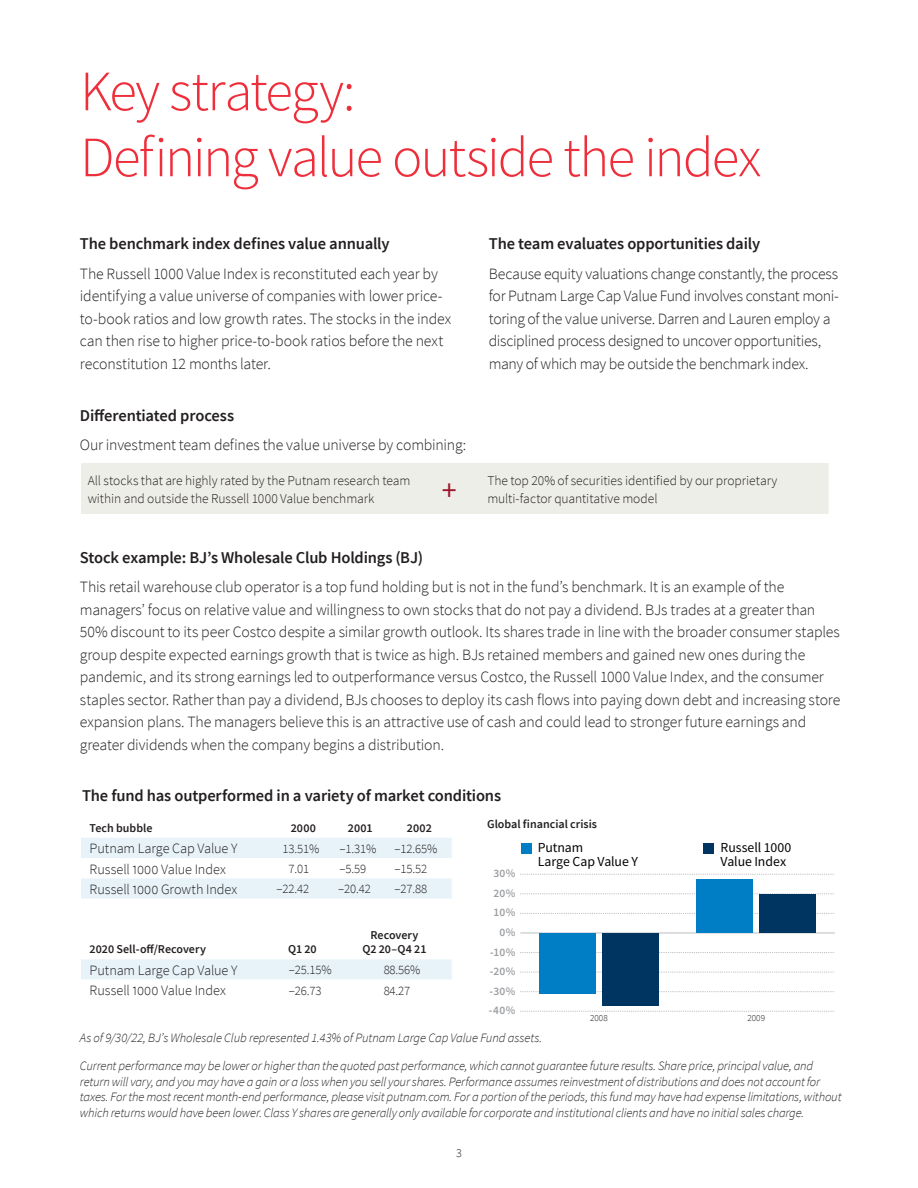
<style>
.page{position:relative;width:918px;height:1188px;background:#fff}
.page>*{position:absolute;margin:0;border:0;box-sizing:border-box;transform-origin:0 0}
.t1{font:300 57px/66px "Source Sans Pro";letter-spacing:-.035em;color:#ee2f3b}
.t2{font:30px "Source Sans Pro";color:#9e172e}
.t3{font:600 16.5px "Source Sans Pro";letter-spacing:-.01em;color:#231f20}
.t4{font:300 15.75px/22.5px "Source Sans Pro";letter-spacing:-.015em;color:#231f20}
.t5{font:300 14.25px "Source Sans Pro";letter-spacing:-.01em;color:#231f20}
.t6{font:13.8px/13.8px "Source Sans Pro";letter-spacing:-.005em;color:#040503}
.t7{font:300 13.5px/18px "Source Sans Pro";letter-spacing:-.005em;color:#231f20}
.t8{font:italic 300 12.75px/15.8px "Source Sans Pro";letter-spacing:-.015em;color:#231f20}
.t9{font:300 12.75px "Source Sans Pro";letter-spacing:-.01em;color:#231f20}
.t10{font:600 12px/14.4px "Source Sans Pro";color:#231f20;text-align:center}
.t11{font:300 12px "Source Sans Pro";color:#231f20}
.t12{font:600 11.55px "Source Sans Pro";letter-spacing:.015em;color:#9d9fa2}
.t13{font:300 9.15px "Source Sans Pro";color:#231f20}
</style>
<div class="page">
<div style="left:81px;top:463px;width:748px;height:51px;background:#eeeee9"></div>
<div style="left:417px;top:463px;width:64px;height:51px;background:#eeeee9"></div>
<svg style="left:520px;top:1011px;width:314px;height:1px"></svg>
<svg style="left:520px;top:991px;width:314px;height:1px"></svg>
<svg style="left:520px;top:972px;width:314px;height:1px"></svg>
<svg style="left:520px;top:952px;width:314px;height:1px"></svg>
<hr style="left:520px;top:933px;width:315px;height:1px;background:#bcbdc0">
<svg style="left:520px;top:913px;width:314px;height:1px"></svg>
<svg style="left:520px;top:894px;width:314px;height:1px"></svg>
<svg style="left:520px;top:874px;width:314px;height:1px"></svg>
<div style="left:602px;top:933px;width:57px;height:72px;background:#003562"></div>
<div style="left:759px;top:894px;width:57px;height:39px;background:#003562"></div>
<div style="left:539px;top:933px;width:57px;height:61px;background:#007ec5"></div>
<div style="left:697px;top:879px;width:56px;height:54px;background:#007ec5"></div>
<div style="left:521px;top:843px;width:11px;height:11px;background:#007ec5"></div>
<div style="left:704px;top:843px;width:10px;height:11px;background:#003562"></div>
<svg style="left:81px;top:838px;width:371px;height:61px"></svg>
<svg style="left:81px;top:959px;width:371px;height:21px;background:#e8f3f9"></svg>
<h1 class="t1" style="left:80px;top:59px;width:683px">Key strategy:<br>Defining value outside the index</h1>
<p class="t3" style="left:80px;top:233px;width:311px">The benchmark index defines value annually</p>
<p class="t4" style="left:80px;top:262px;width:373px">The Russell 1000 Value Index is reconstituted each year by identifying a value universe of companies with lower price&shy;to-book ratios and low growth rates. The stocks in the index can then rise to higher price-to-book ratios before the next reconstitution 12 months later.</p>
<p class="t3" style="left:80px;top:405px;width:156px">Differentiated process</p>
<p class="t4" style="left:80px;top:434px;width:388px">Our investment team defines the value universe by combining:</p>
<p class="t3" style="left:489px;top:233px;width:273px">The team evaluates opportunities daily</p>
<p class="t4" style="left:489px;top:262px;width:352px">Because equity valuations change constantly, the process for Putnam Large Cap Value Fund involves constant moni&shy;toring of the value universe. Darren and Lauren employ a disciplined process designed to uncover opportunities, many of which may be outside the benchmark index.</p>
<p class="t7" style="left:88px;top:471px;width:324px">All stocks that are highly rated by the Putnam research team within and outside the Russell 1000 Value benchmark</p>
<h2 class="t2" style="left:442px;top:471px;width:16px">+</h2>
<p class="t7" style="left:487px;top:471px;width:292px">The top 20% of securities identified by our proprietary multi-factor quantitative model</p>
<p class="t3" style="left:80px;top:547px;width:345px">Stock example: BJ’s Wholesale Club Holdings (BJ)</p>
<p class="t4" style="left:80px;top:576px;width:762px">This retail warehouse club operator is a top fund holding but is not in the fund’s benchmark. It is an example of the managers’ focus on relative value and willingness to own stocks that do not pay a dividend. BJs trades at a greater than 50% discount to its peer Costco despite a similar growth outlook. Its shares trade in line with the broader consumer staples group despite expected earnings growth that is twice as high. BJs retained members and gained new ones during the pandemic, and its strong earnings led to outperformance versus Costco, the Russell 1000 Value Index, and the consumer staples sector. Rather than pay a dividend, BJs chooses to deploy its cash flows into paying down debt and increasing store expansion plans. The managers believe this is an attractive use of cash and could lead to stronger future earnings and greater dividends when the company begins a distribution.</p>
<p class="t3" style="left:82px;top:786px;width:421px">The fund has outperformed in a variety of market conditions</p>
<p class="t10" style="left:90px;top:821px;width:64px">Tech bubble</p>
<p class="t10" style="left:291px;top:821px;width:27px">2000</p>
<p class="t10" style="left:348px;top:821px;width:26px">2001</p>
<p class="t10" style="left:407px;top:821px;width:26px">2002</p>
<p class="t5" style="left:90px;top:840px;width:149px">Putnam Large Cap Value Y</p>
<p class="t9" style="left:282px;top:841px;width:38px">13.51%</p>
<p class="t9" style="left:340px;top:841px;width:38px">–1.31%</p>
<p class="t9" style="left:395px;top:841px;width:44px">–12.65%</p>
<p class="t5" style="left:90px;top:860px;width:138px">Russell 1000 Value Index</p>
<p class="t9" style="left:288px;top:861px;width:22px">7.01</p>
<p class="t9" style="left:340px;top:861px;width:28px">–5.59</p>
<p class="t9" style="left:395px;top:861px;width:34px">–15.52</p>
<p class="t5" style="left:90px;top:880px;width:149px">Russell 1000 Growth Index</p>
<p class="t9" style="left:276px;top:881px;width:34px">–22.42</p>
<p class="t9" style="left:338px;top:881px;width:34px">–20.42</p>
<p class="t9" style="left:395px;top:881px;width:34px">–27.88</p>
<p class="t10" style="left:487px;top:817px;width:111px">Global financial crisis</p>
<p class="t12" style="left:493px;top:866px;width:24px">30%</p>
<p class="t12" style="left:493px;top:886px;width:23px">20%</p>
<p class="t6" style="left:538px;top:841px;width:102px">Putnam<br>Large Cap Value Y</p>
<p class="t6" style="left:721px;top:841px;width:72px">Russell 1000<br>Value Index</p>
<p class="t12" style="left:494px;top:905px;width:23px">10%</p>
<p class="t10" style="left:90px;top:943px;width:118px">2020 Sell-off/Recovery</p>
<p class="t10" style="left:288px;top:943px;width:30px">Q1 20</p>
<p class="t10" style="left:362px;top:928px;width:66px">Recovery<br>Q2 20–Q4 21</p>
<p class="t12" style="left:500px;top:925px;width:17px">0%</p>
<p class="t12" style="left:490px;top:944px;width:27px">-10%</p>
<p class="t5" style="left:90px;top:961px;width:149px">Putnam Large Cap Value Y</p>
<p class="t9" style="left:289px;top:962px;width:44px">–25.15%</p>
<p class="t9" style="left:384px;top:962px;width:38px">88.56%</p>
<p class="t5" style="left:90px;top:982px;width:138px">Russell 1000 Value Index</p>
<p class="t9" style="left:289px;top:983px;width:34px">–26.73</p>
<p class="t9" style="left:384px;top:983px;width:28px">84.27</p>
<p class="t8" style="left:80px;top:1024px;width:735px;line-height:27.8px">As of 9/30/22, BJ’s Wholesale Club represented 1.43% of Putnam Large Cap Value Fund assets.<br>Current performance may be lower or higher than the quoted past performance, which cannot guarantee future results. Share price, principal value, and</p>
<p class="t8" style="left:80px;top:1073px;width:763px">return will vary, and you may have a gain or a loss when you sell your shares. Performance assumes reinvestment of distributions and does not account for taxes. For the most recent month-end performance, please visit putnam.com. For a portion of the periods, this fund may have had expense limitations, without which returns would have been lower. Class Y shares are generally only available for corporate and institutional clients and have no initial sales charge.</p>
<p class="t12" style="left:490px;top:964px;width:27px">-20%</p>
<p class="t12" style="left:490px;top:984px;width:27px">-30%</p>
<p class="t12" style="left:489px;top:1003px;width:28px">-40%</p>
<p class="t13" style="left:590px;top:1012px;width:19px">2008</p>
<p class="t13" style="left:747px;top:1012px;width:19px">2009</p>
<p class="t11" style="left:456px;top:1145px;width:7px">3</p>
</div>
